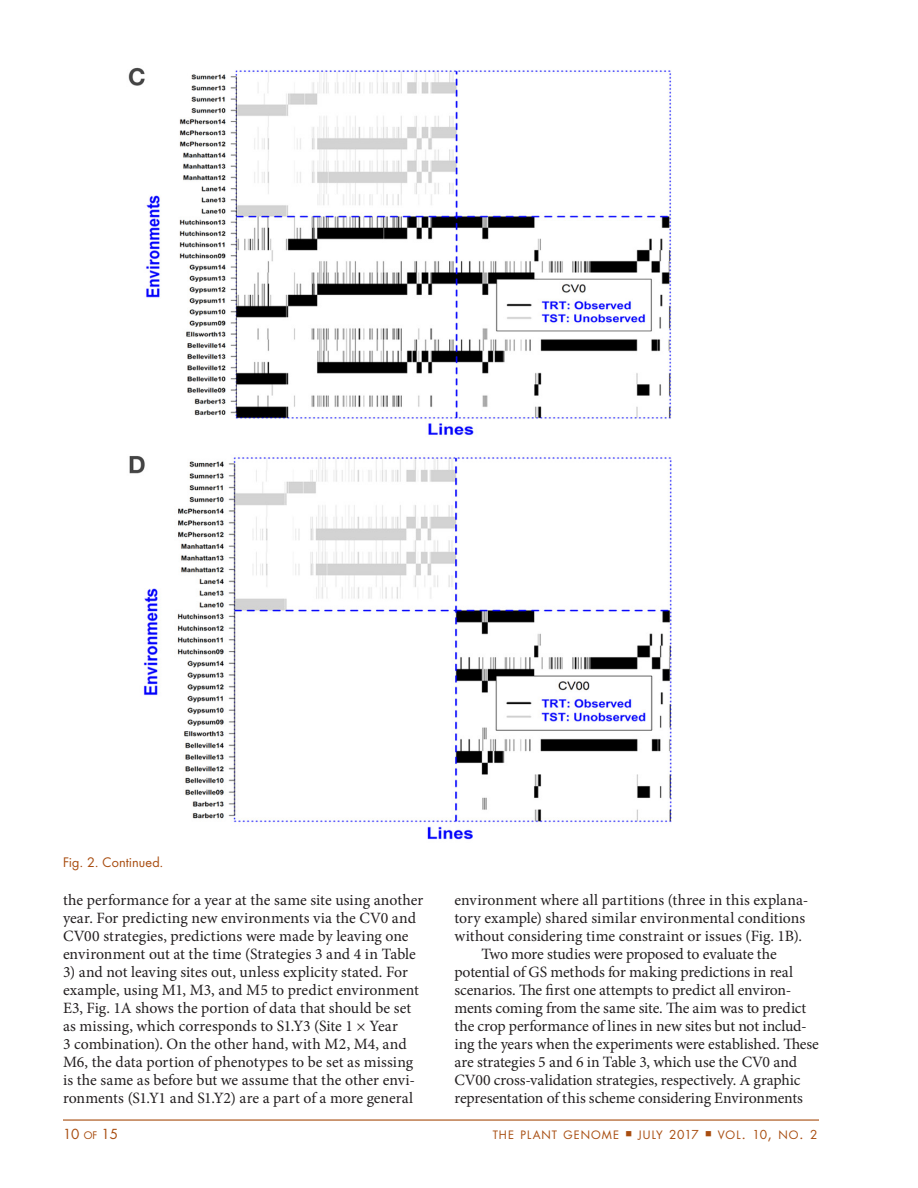
<style>
.page{position:relative;width:918px;height:1188px;background:#fff}
.page>*{position:absolute;margin:0;border:0;box-sizing:border-box;transform-origin:0 0}
.t1{font:15.75px/18px "Minion Pro";letter-spacing:-.005em;color:#231f20}
.t2{font:13.5px "Futura Std";color:#a84d10}
.t3{font:12.75px "Futura Std";color:#a84d10}
.t4{font:11.25px "Futura Std";letter-spacing:.095em;color:#a84d10}
.s1{font-size:10.2px}
.s2{font-size:12px}
.s3{font-size:15px}
</style>
<div class="page">
<hr style="left:63px;top:1119px;width:756px;height:2px;background:#a84d10">
<img style="left:128px;top:67px;width:544px;height:773px">
<p class="t3" style="left:63px;top:854px;width:102px">Fig. 2. Continued.</p>
<p class="t1" style="left:63px;top:891px;width:362px">the performance for a year at the same site using another year. For predicting new environments via the CV0 and CV00 strategies, predictions were made by leaving one environment out at the time (Strategies 3 and 4 in Table</p>
<p class="t1" style="left:63px;top:963px;width:357px">3) and not leaving sites out, unless explicity stated. For example, using M1, M3, and M5 to predict environment E3, Fig. 1A shows the portion of data that should be set as missing, which corresponds to S1.Y3 (Site 1 × Year<br>3 combination). On the other hand, with M2, M4, and M6, the data portion of phenotypes to be set as missing is the same as before but we assume that the other envi&shy;ronments (S1.Y1 and S1.Y2) are a part of a more general</p>
<p class="t1" style="left:454px;top:891px;width:355px">environment where all partitions (three in this explana-</p>
<p class="t1" style="left:454px;top:909px;width:352px">tory example) shared similar environmental conditions</p>
<p class="t1" style="left:454px;top:927px;width:349px">without considering time constraint or issues (Fig. 1B).</p>
<p class="t1" style="left:481px;top:945px;width:297px">Two more studies were proposed to evaluate the</p>
<p class="t1" style="left:454px;top:963px;width:340px">potential of GS methods for making predictions in real</p>
<p class="t1" style="left:454px;top:981px;width:338px">scenarios. The first one attempts to predict all environ-</p>
<p class="t1" style="left:454px;top:999px;width:353px">ments coming from the same site. The aim was to predict</p>
<p class="t1" style="left:454px;top:1017px;width:354px">the crop performance of lines in new sites but not includ-</p>
<p class="t1" style="left:454px;top:1035px;width:366px">ing the years when the experiments were established. These</p>
<p class="t1" style="left:454px;top:1053px;width:344px">are strategies 5 and 6 in Table 3, which use the CV0 and</p>
<p class="t1" style="left:454px;top:1071px;width:347px">CV00 cross-validation strategies, respectively. A graphic</p>
<p class="t1" style="left:454px;top:1089px;width:350px">representation of this scheme considering Environments</p>
<p class="t2" style="left:63px;top:1125px;width:57px">10 <span class="s1">OF</span> 15</p>
<p class="t4" style="left:493px;top:1127px;width:326px">THE PLANT GENOME ■ JULY <span class="s2">2017</span> ■ VOL<span class="s3">.</span> <span class="s2">10</span><span class="s3">,</span> NO<span class="s3">.</span> <span class="s2">2</span></p>
</div>
